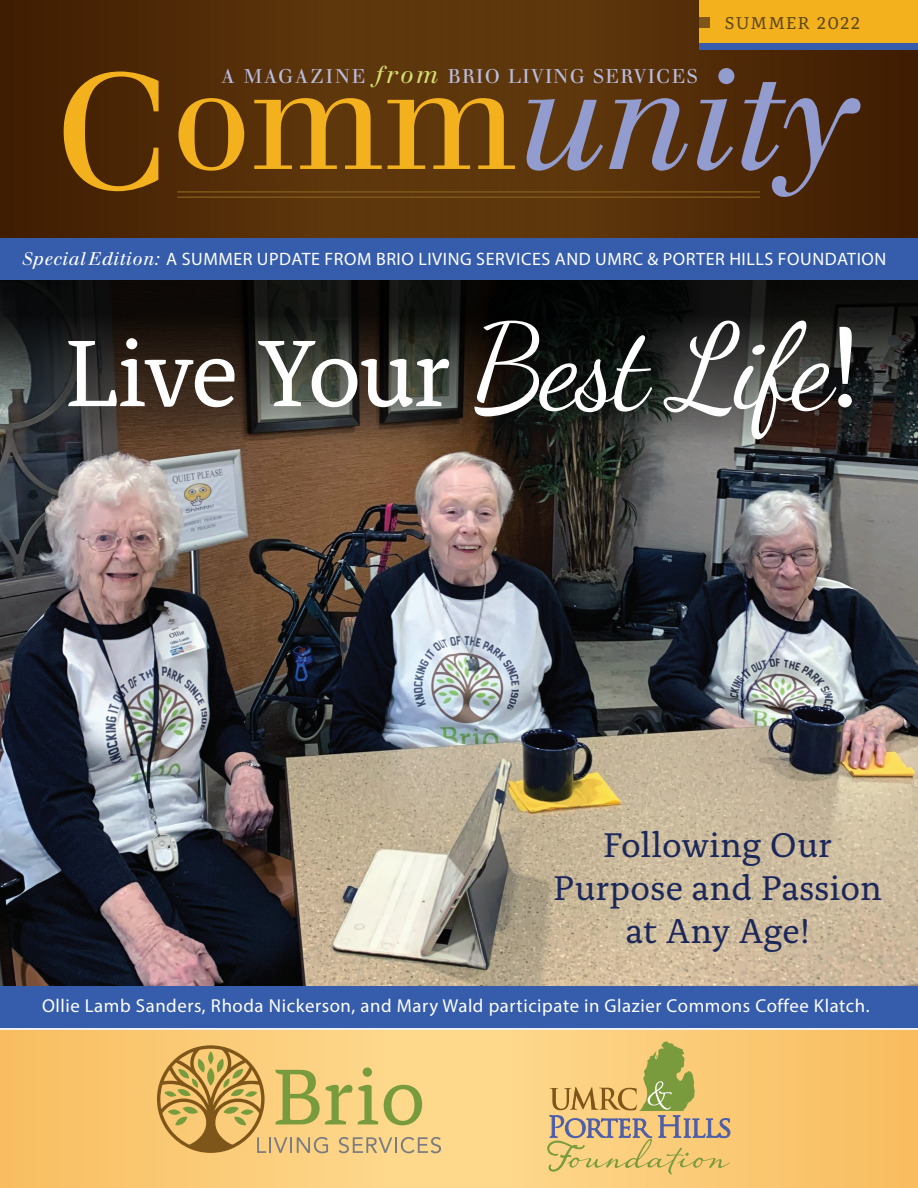
<style>
.page{position:relative;width:918px;height:1188px;background:#fff}
.page>*{position:absolute;margin:0;border:0;box-sizing:border-box;transform-origin:0 0}
.t1{font:italic 141.15px "Justus";color:#939cce}
.t2{font:99px "Alda OTCEV";letter-spacing:-.03em;color:#fff}
.t3{font:36px/43.2px "Alda OTCEV";color:#1c285a;text-align:center}
.t4{font:19.5px "Justus Versalitas";letter-spacing:.07em;color:#b9bedf}
.t5{font:18.75px "Myriad Pro";letter-spacing:.03em;color:#fff}
.t6{font:18px "Myriad Pro";letter-spacing:.03em;color:#fff}
.t7{font:18px "Alda OTCEV";letter-spacing:.07em;color:#5a471a}
.s1{font-family:"Justus";font-style:italic;font-size:24px;color:#d4de70}
.s2{font-family:"Justus Versalitas";font-style:normal;font-size:162px;color:#f4b11e}
.s3{font-style:normal;color:#f4b11e}
.s4{font-family:"Justus";font-style:italic}
.s5{font-family:"Dancing Script";font-size:118.8px}
.s6{font-size:118.8px}
</style>
<div class="page">
<img style="left:0;top:551px;width:918px;height:435px">
<img style="left:0;top:280px;width:918px;height:271px">
<svg style="left:578px;top:0;width:340px;height:239px;background:#4e2907"></svg>
<div style="left:0;top:0;width:578px;height:270px;background:linear-gradient(to right,#442105,#653d10)"></div>
<hr style="left:177px;top:191px;width:583px;height:2px;background:#7f5619">
<hr style="left:177px;top:196px;width:583px;height:2px;background:#7f5619">
<div style="left:699px;top:0;width:219px;height:50px;background:#f4b11e"></div>
<div style="left:699px;top:43px;width:219px;height:7px;background:#365dab"></div>
<div style="left:699px;top:18px;width:11px;height:10px;background:#7f5619"></div>
<div style="left:0;top:239px;width:918px;height:41px;background:#365dab"></div>
<div style="left:0;top:1030px;width:918px;height:158px;background:#fed88b"></div>
<div style="left:0;top:1030px;width:393px;height:158px;background:linear-gradient(to right,#f8bd60,#fed88c)"></div>
<div style="left:501px;top:1030px;width:417px;height:158px;background:linear-gradient(to right,#fdd88c,#f8bc5f)"></div>
<div style="left:0;top:986px;width:918px;height:42px;background:#365dab"></div>
<svg style="left:547px;top:1041px;width:184px;height:133px"></svg>
<svg style="left:157px;top:1045px;width:284px;height:108px"></svg>
<div style="left:62px;top:310px;width:845px;height:183px;background:#231f20;opacity:.75"></div>
<p class="t7" style="left:725px;top:10px;width:137px">SUMMER 2022</p>
<p class="t4" style="left:222px;top:65px;width:478px">A MAGAZINE <span class="s1">from</span> BRIO LIVING SERVICES</p>
<h1 class="t1" style="left:54px;top:35px;width:803px"><span class="s2">C</span><span class="s3">omm</span>unity</h1>
<p class="t6" style="left:22px;top:248px;width:866px"><span class="s4">Special Edition:</span> A SUMMER UPDATE FROM BRIO LIVING SERVICES AND UMRC &amp; PORTER HILLS FOUNDATION</p>
<h2 class="t2" style="left:64px;top:300px;width:800px">Live Your <span class="s5">Best Life</span><span class="s6">!</span></h2>
<h3 class="t3" style="left:553px;top:821px;width:330px">Following Our<br>Purpose and Passion at Any Age!</h3>
<p class="t5" style="left:42px;top:994px;width:829px">Ollie Lamb Sanders, Rhoda Nickerson, and Mary Wald participate in Glazier Commons Coffee Klatch.</p>
</div>
